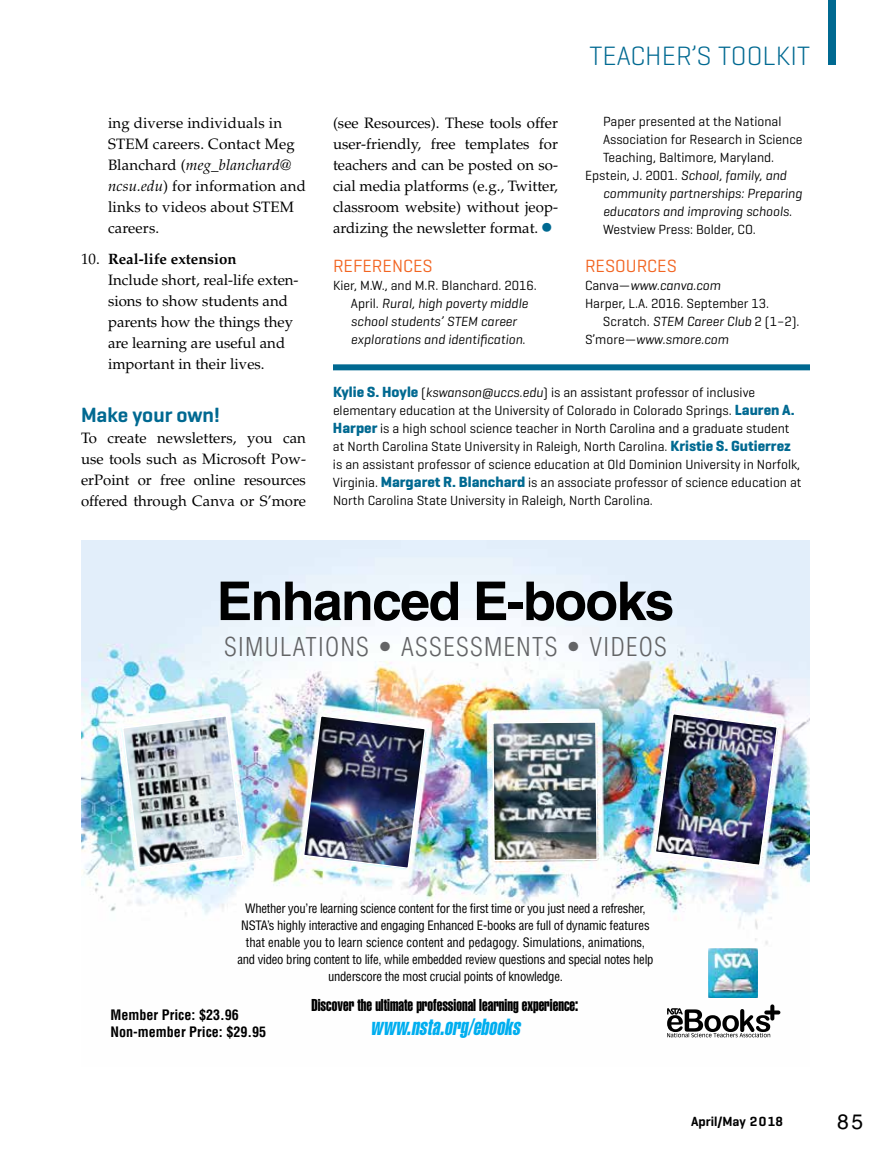
<style>
.page{position:relative;width:891px;height:1175px;background:#fff}
.page>*{position:absolute;margin:0;border:0;box-sizing:border-box;transform-origin:0 0}
.t1{font:700 53.55px "Helvetica LT Std";letter-spacing:-.03em;color:#000}
.t2{font:300 27px "Geogrotesque";color:#006991}
.t3{font:300 condensed 25.35px "Helvetica LT Std";letter-spacing:.055em;color:#636466}
.t4{font:italic 22.95px "Helvetica LT Std Extra Comp";color:#00aeef}
.t5{font:600 21px "Geogrotesque";color:#006991}
.t6{font:21px "Helvetica LT Std";color:#000}
.t7{font:18px "Geogrotesque";color:#f26522}
.t8{font:16.95px "Helvetica LT Std Extra Comp";color:#000}
.t9{font:15px/21px "Palatino LT Std";color:#000}
.t10{font:700 condensed 14.1px/17px "Helvetica LT Std";color:#000}
.t11{font:13.5px/18px "Geogrotesque";color:#000}
.t12{font:italic 13.5px/18px "Geogrotesque";color:#000}
.t13{font:600 13.5px "Geogrotesque";color:#000}
.t14{font:condensed 12.75px/17px "Helvetica LT Std";letter-spacing:-.02em;color:#000;text-align:center}
.s1{font-style:italic}
.s2{font-weight:700}
.s3{font-family:"Helvetica LT Std";font-weight:700;font-size:27px;color:#006991}
.s4{font-style:normal}
.s5{font-weight:700;font-size:15px;color:#006991}
</style>
<div class="page">
<div style="left:829px;top:0;width:7px;height:64px;background:#006991"></div>
<div style="left:333px;top:364px;width:477px;height:6px;background:#006991"></div>
<img style="left:81px;top:540px;width:729px;height:498px">
<svg style="left:667px;top:1004px;width:113px;height:33px"></svg>
<img style="left:708px;top:948px;width:50px;height:49px">
<img style="left:121px;top:714px;width:123px;height:155px">
<img style="left:302px;top:714px;width:125px;height:156px">
<img style="left:491px;top:720px;width:107px;height:141px">
<img style="left:654px;top:712px;width:125px;height:155px">
<p class="t9" style="left:108px;top:112px;width:199px">ing diverse individuals in<br>STEM careers. Contact Meg<br>Blanchard (<span class="s1">meg_blanchard@ ncsu.edu</span>) for information and links to videos about STEM careers.</p>
<p class="t9" style="left:108px;top:249px;width:192px;text-indent:-27px">10. <span class="s2">Real-life extension<br></span>Include short, real-life exten&shy;sions to show students and parents how the things they are learning are useful and important in their lives.</p>
<h3 class="t5" style="left:81px;top:401px;width:140px">Make your own!</h3>
<p class="t9" style="left:81px;top:427px;width:227px;text-align:justify">To create newsletters, you can use tools such as Microsoft Pow&shy;erPoint or free online resources offered through Canva or S’more</p>
<p class="t9" style="left:333px;top:112px;width:227px;text-align:justify">(see Resources). These tools offer user-friendly, free templates for teachers and can be posted on so&shy;cial media platforms (e.g., Twitter, classroom website) without jeop&shy;ardizing the newsletter format. <span class="s3">•</span></p>
<h3 class="t7" style="left:333px;top:254px;width:101px">REFERENCES</h3>
<p class="t12" style="left:351px;top:275px;width:187px;text-indent:-18px"><span class="s4">Kier, M.W., and M.R. Blanchard. 2016.<br>April.</span> Rural, high poverty middle school students’ STEM career explorations and identification<span class="s4">.</span></p>
<h2 class="t2" style="left:590px;top:38px;width:222px">TEACHER’S TOOLKIT</h2>
<p class="t11" style="left:603px;top:112px;width:180px">Paper presented at the National</p>
<p class="t11" style="left:603px;top:130px;width:201px">Association for Research in Science</p>
<p class="t11" style="left:603px;top:148px;width:173px">Teaching, Baltimore, Maryland.</p>
<p class="t12" style="left:585px;top:166px;width:203px"><span class="s4">Epstein, J. 2001.</span> School, family, and</p>
<p class="t12" style="left:603px;top:184px;width:201px">community partnerships: Preparing</p>
<p class="t12" style="left:603px;top:202px;width:191px">educators and improving schools<span class="s4">.</span></p>
<p class="t11" style="left:603px;top:220px;width:154px">Westview Press: Bolder, CO.</p>
<h3 class="t7" style="left:585px;top:254px;width:93px">RESOURCES</h3>
<p class="t12" style="left:585px;top:275px;width:137px"><span class="s4">Canva—</span>www.canva.com</p>
<p class="t11" style="left:585px;top:293px;width:186px">Harper, L.A. 2016. September 13.</p>
<p class="t11" style="left:603px;top:311px;width:198px">Scratch. <span class="s1">STEM Career Club</span> 2 (1–2).</p>
<p class="t12" style="left:585px;top:329px;width:145px"><span class="s4">S’more—</span>www.smore.com</p>
<p class="t11" style="left:333px;top:383px;width:470px"><span class="s5">Kylie S. Hoyle</span> (<span class="s1">kswanson@uccs.edu</span>) is an assistant professor of inclusive elementary education at the University of Colorado in Colorado Springs. <span class="s5">Lauren A.<br>Harper</span> is a high school science teacher in North Carolina and a graduate student at North Carolina State University in Raleigh, North Carolina. <span class="s5">Kristie S. Gutierrez </span>is an assistant professor of science education at Old Dominion University in Norfolk, Virginia. <span class="s5">Margaret R. Blanchard</span> is an associate professor of science education at North Carolina State University in Raleigh, North Carolina.</p>
<h1 class="t1" style="left:217px;top:568px;width:459px">Enhanced E-books</h1>
<h3 class="t3" style="left:224px;top:630px;width:444px">SIMULATIONS • ASSESSMENTS • VIDEOS</h3>
<p class="t14" style="left:237px;top:900px;width:418px">Whether you’re learning science content for the first time or you just need a refresher, NSTA’s highly interactive and engaging Enhanced E-books are full of dynamic features that enable you to learn science content and pedagogy. Simulations, animations, and video bring content to life, while embedded review questions and special notes help underscore the most crucial points of knowledge.</p>
<p class="t10" style="left:111px;top:1006px;width:157px">Member Price: $23.96<br>Non-member Price: $29.95</p>
<p class="t8" style="left:312px;top:994px;width:268px">Discover the ultimate professional learning experience:</p>
<h3 class="t4" style="left:370px;top:1013px;width:156px">www.nsta.org/ebooks</h3>
<p class="t13" style="left:691px;top:1113px;width:93px">April/May 2018</p>
<h3 class="t6" style="left:837px;top:1108px;width:28px">85</h3>
</div>
